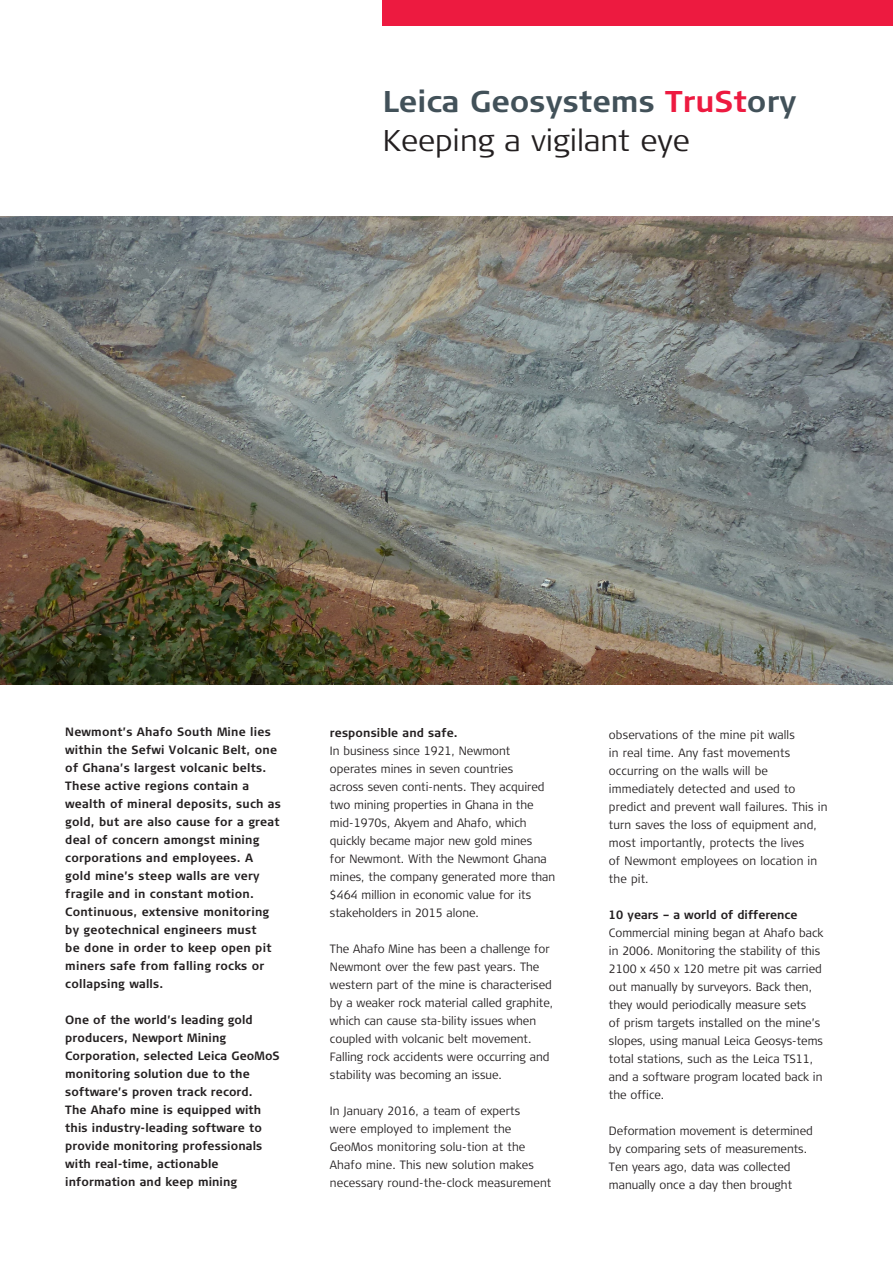
<style>
.page{position:relative;width:893px;height:1263px;background:#fff}
.page>*{position:absolute;margin:0;border:0;box-sizing:border-box;transform-origin:0 0}
.t1{font:700 30px "Signa Column";color:#425159}
.t2{font:300 30px "Signa Column";color:#231f20}
.t3{font:300 12px/18px "Signa Column";color:#231f20;scale:.95 1}
.t4{font:700 12px/18px "Signa Column";letter-spacing:.02em;color:#231f20;scale:.95 1}
.t5{font:700 12px "Signa Column";color:#231f20;scale:.95 1}
.s1{color:#ed1a40}
</style>
<div class="page">
<img style="left:0;top:217px;width:893px;height:468px">
<div style="left:383px;top:0;width:510px;height:26px;background:#ed1a40"></div>
<p class="t1" style="left:383px;top:82px;width:415px">Leica Geosystems <span class="s1">TruSt</span>ory</p>
<p class="t2" style="left:383px;top:121px;width:308px">Keeping a vigilant eye</p>
<p class="t4" style="left:65px;top:723px;width:229px">Newmont’s Ahafo South Mine lies within the Sefwi Volcanic Belt, one of Ghana’s largest volcanic belts.<br>These active regions contain a wealth of mineral deposits, such as gold, but are also cause for a great deal of concern amongst mining corporations and employees. A gold mine’s steep walls are very fragile and in constant motion.<br>Continuous, extensive monitoring by geotechnical engineers must<br>be done in order to keep open pit miners safe from falling rocks or collapsing walls.</p>
<p class="t4" style="left:65px;top:1011px;width:227px">One of the world’s leading gold producers, Newport Mining<br>Corporation, selected Leica GeoMoS monitoring solution due to the software’s proven track record.<br>The Ahafo mine is equipped with this industry-leading software to provide monitoring professionals with real-time, actionable information and keep mining</p>
<p class="t4" style="left:330px;top:724px;width:136px">responsible and safe.</p>
<p class="t3" style="left:330px;top:742px;width:239px">In business since 1921, Newmont operates mines in seven countries<br>across seven conti-nents. They acquired two mining properties in Ghana in the mid-1970s, Akyem and Ahafo, which quickly became major new gold mines<br>for Newmont. With the Newmont Ghana mines, the company generated more than $464 million in economic value for its stakeholders in 2015 alone.</p>
<p class="t3" style="left:330px;top:940px;width:236px">The Ahafo Mine has been a challenge for Newmont over the few past years. The western part of the mine is characterised by a weaker rock material called graphite, which can cause sta-bility issues when coupled with volcanic belt movement.<br>Falling rock accidents were occurring and stability was becoming an issue.</p>
<p class="t3" style="left:330px;top:1102px;width:235px">In January 2016, a team of experts<br>were employed to implement the GeoMos monitoring solu-tion at the Ahafo mine. This new solution makes necessary round-the-clock measurement</p>
<p class="t3" style="left:609px;top:726px;width:231px">observations of the mine pit walls<br>in real time. Any fast movements occurring on the walls will be immediately detected and used to predict and prevent wall failures. This in turn saves the loss of equipment and, most importantly, protects the lives<br>of Newmont employees on location in the pit.</p>
<p class="t5" style="left:609px;top:907px;width:200px">10 years – a world of difference</p>
<p class="t3" style="left:609px;top:924px;width:227px">Commercial mining began at Ahafo back in 2006. Monitoring the stability of this 2100 x 450 x 120 metre pit was carried out manually by surveyors. Back then, they would periodically measure sets<br>of prism targets installed on the mine’s slopes, using manual Leica Geosys-tems total stations, such as the Leica TS11, and a software program located back in the office.</p>
<p class="t3" style="left:609px;top:1122px;width:216px">Deformation movement is determined by comparing sets of measurements.<br>Ten years ago, data was collected manually once a day then brought</p>
</div>
